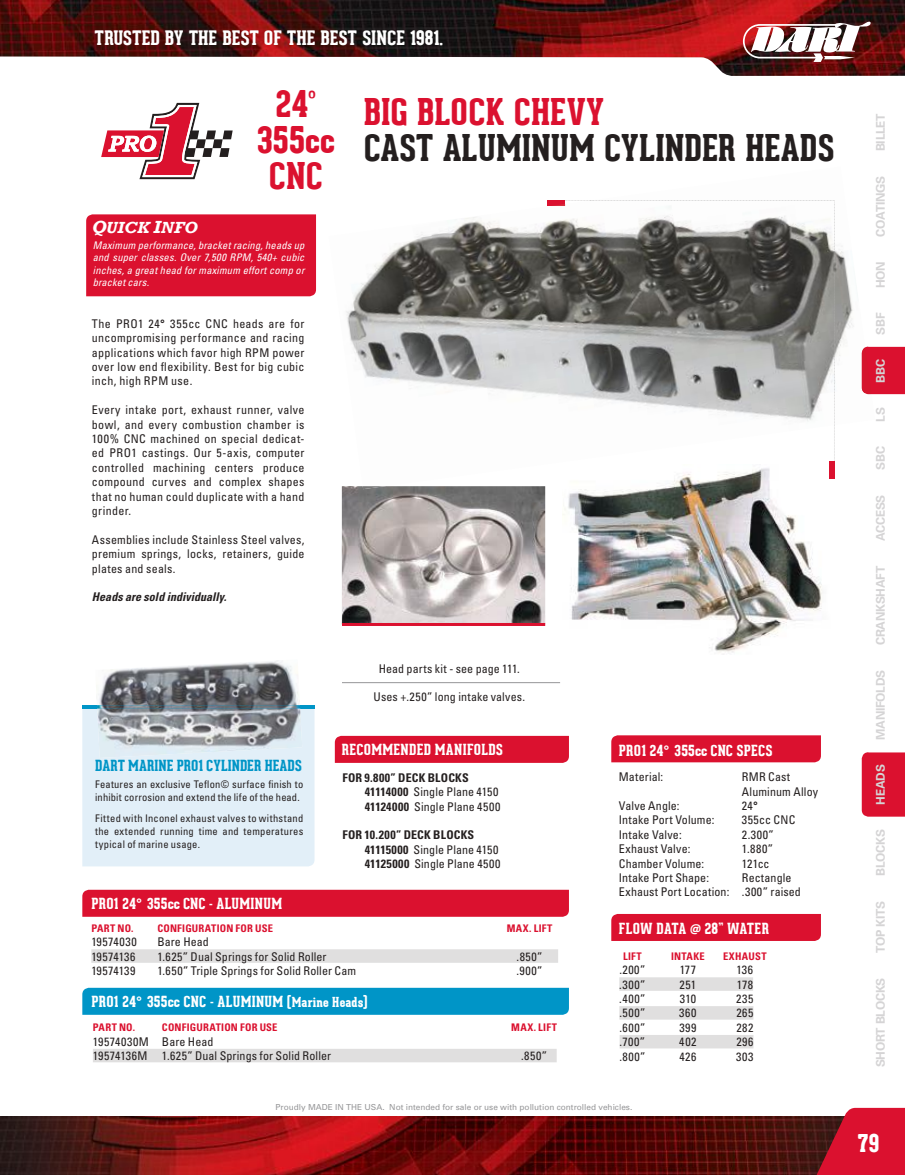
<style>
.page{position:relative;width:905px;height:1175px;background:#fff}
.page>*{position:absolute;margin:0;border:0;box-sizing:border-box;transform-origin:0 0}
.t1{font:800 36px "Geared Slab";color:#241f1f}
.t2{font:800 36px/36px "Geared Slab";color:#db112f;text-align:center}
.t3{font:800 24px "Geared Slab";color:#fff}
.t4{font:800 19.5px "Geared Slab";color:#fff}
.t5{font:italic 700 16.5px "Rockwell";letter-spacing:.02em;color:#fff}
.t6{font:800 15px "Geared Slab";letter-spacing:.015em;color:#fff}
.t7{font:800 15px "Geared Slab";color:#0095c7}
.t8{font:condensed 12px/14.4px "Univers";letter-spacing:.02em;color:#241f1f;text-align:justify}
.t9{font:700 condensed 12px/14.4px "Univers";letter-spacing:.015em;color:#241f1f}
.t10{font:700 12px "Univers";letter-spacing:-.02em;color:#d5d4d5}
.t11{font:italic 700 condensed 12px "Univers";color:#241f1f}
.t12{font:condensed 12px "Univers";color:#241f1f}
.t13{font:condensed 12px "Univers";letter-spacing:.04em;color:#241f1f}
.t14{font:condensed 10.5px/12.6px "Univers";letter-spacing:.02em;color:#241f1f}
.t15{font:italic condensed 10.5px/12.6px "Univers";letter-spacing:.015em;color:#fff;text-align:justify}
.t16{font:700 condensed 10.5px "Univers";letter-spacing:.02em;color:#db112f}
.t17{font:8.25px "Univers";color:#969698}
.s1{font-size:18px}
.s2{font-weight:900;font-stretch:normal}
.s3{font-family:"Univers";font-weight:900}
.s4{font-weight:400}
.s5{font-size:13.5px}
</style>
<div class="page">
<div style="left:86px;top:214px;width:230px;height:82px;background:#db112f"></div>
<img style="left:562px;top:486px;width:261px;height:169px">
<div style="left:611px;top:735px;width:210px;height:27px;background:#db112f"></div>
<div style="left:611px;top:914px;width:210px;height:27px;background:#db112f"></div>
<div style="left:619px;top:977px;width:134px;height:13px;background:#e0dfdf"></div>
<div style="left:619px;top:1006px;width:134px;height:13px;background:#e0dfdf"></div>
<div style="left:619px;top:1035px;width:134px;height:13px;background:#e0dfdf"></div>
<div style="left:82px;top:889px;width:487px;height:27px;background:#db112f"></div>
<div style="left:82px;top:987px;width:487px;height:27px;background:#0095c7"></div>
<div style="left:91px;top:949px;width:467px;height:13px;background:#e0dfdf"></div>
<div style="left:93px;top:1048px;width:463px;height:14px;background:#e0dfdf"></div>
<img style="left:342px;top:486px;width:203px;height:137px">
<svg style="left:101px;top:103px;width:132px;height:76px"></svg>
<div style="left:82px;top:708px;width:232px;height:158px;background:#e2eff8"></div>
<hr style="left:82px;top:705px;width:232px;height:3px;background:#0095c7">
<img style="left:98px;top:660px;width:202px;height:45px">
<img style="left:97px;top:708px;width:205px;height:50px">
<img style="left:97px;top:705px;width:203px;height:3px">
<div style="left:335px;top:736px;width:234px;height:27px;background:#db112f"></div>
<hr style="left:342px;top:682px;width:218px;height:1px;background:#969698">
<hr style="left:342px;top:623px;width:203px;height:3px;background:#db112f">
<svg style="left:861px;top:346px;width:43px;height:471px"></svg>
<img style="left:0;top:0;width:904px;height:76px">
<img style="left:743px;top:22px;width:127px;height:40px">
<img style="left:0;top:1116px;width:803px;height:58px">
<svg style="left:803px;top:1107px;width:101px;height:67px;background:#b82236"></svg>
<img style="left:346px;top:200px;width:525px;height:286px">
<svg style="left:550px;top:200px;width:284px;height:261px"></svg>
<img style="left:363px;top:486px;width:22px;height:3px">
<img style="left:861px;top:394px;width:13px;height:27px">
<img style="left:861px;top:347px;width:10px;height:47px">
<img style="left:861px;top:322px;width:3px;height:20px">
<h3 class="t4" style="left:94px;top:27px;width:350px">TRUSTED BY THE BEST OF THE BEST SINCE 1981.</h3>
<h1 class="t2" style="left:257px;top:87px;width:79px">24°<br>355cc<br>CNC</h1>
<h3 class="t5" style="left:92px;top:217px;width:107px"><span class="s1">Q</span>UICK <span class="s1">I</span>NFO</h3>
<p class="t15" style="left:93px;top:238px;width:213px">Maximum performance, bracket racing, heads up and super classes. Over 7,500 RPM, 540+ cubic inches, a great head for maximum effort comp or bracket cars.</p>
<p class="t8" style="left:92px;top:316px;width:214px">The PRO1 24<span class="s2">°</span> 355cc CNC heads are for uncompromising performance and racing applications which favor high RPM power over low end flexibility. Best for big cubic inch, high RPM use.</p>
<p class="t8" style="left:92px;top:402px;width:214px">Every intake port, exhaust runner, valve bowl, and every combustion chamber is 100% CNC machined on special dedicat&shy;ed PRO1 castings. Our 5-axis, computer controlled machining centers produce compound curves and complex shapes that no human could duplicate with a hand grinder.</p>
<p class="t8" style="left:92px;top:532px;width:214px">Assemblies include Stainless Steel valves, premium springs, locks, retainers, guide plates and seals.</p>
<p class="t11" style="left:92px;top:590px;width:136px">Heads are sold individually.</p>
<h1 class="t2" style="left:364px;top:95px;width:242px">BIG BLOCK CHEVY</h1>
<h1 class="t1" style="left:364px;top:128px;width:472px">CAST ALUMINUM CYLINDER HEADS</h1>
<p class="t7" style="left:95px;top:757px;width:208px">DART MARINE PRO1 CYLINDER HEADS</p>
<p class="t14" style="left:95px;top:778px;width:210px">Features an exclusive Teflon© surface finish to inhibit corrosion and extend the life of the head.</p>
<p class="t14" style="left:95px;top:812px;width:210px;text-align:justify">Fitted with Inconel exhaust valves to withstand the extended running time and temperatures typical of marine usage.</p>
<p class="t6" style="left:91px;top:895px;width:192px">PRO1 24<span class="s3">°</span> 355cc CNC - ALUMINUM</p>
<p class="t8" style="left:379px;top:661px;width:143px">Head parts kit - see page 111.</p>
<p class="t8" style="left:373px;top:689px;width:153px">Uses +.250” long intake valves.</p>
<p class="t6" style="left:342px;top:741px;width:163px">RECOMMENDED MANIFOLDS</p>
<p class="t9" style="left:365px;top:770px;width:137px;text-indent:-22px">FOR 9.800” DECK BLOCKS<br>41114000 <span class="s4">Single Plane 4150<br></span>41124000 <span class="s4">Single Plane 4500</span></p>
<p class="t9" style="left:365px;top:827px;width:137px;text-indent:-22px">FOR 10.200” DECK BLOCKS<br>41115000 <span class="s4">Single Plane 4150<br></span>41125000 <span class="s4">Single Plane 4500</span></p>
<p class="t6" style="left:618px;top:741px;width:155px">PRO1 24<span class="s3">°</span> 355cc CNC SPECS</p>
<p class="t8" style="left:618px;top:769px;width:46px">Material:</p>
<p class="t8" style="left:741px;top:769px;width:78px">RMR Cast<br>Aluminum Alloy</p>
<p class="t8" style="left:618px;top:798px;width:62px">Valve Angle:</p>
<p class="t8" style="left:741px;top:798px;width:18px">24<span class="s2">°</span></p>
<p class="t8" style="left:618px;top:812px;width:97px">Intake Port Volume:</p>
<p class="t8" style="left:741px;top:812px;width:55px">355cc CNC</p>
<p class="t8" style="left:618px;top:827px;width:64px">Intake Valve:</p>
<p class="t8" style="left:741px;top:827px;width:33px">2.300”</p>
<p class="t8" style="left:618px;top:841px;width:73px">Exhaust Valve:</p>
<p class="t8" style="left:741px;top:841px;width:33px">1.880”</p>
<p class="t8" style="left:618px;top:855px;width:87px">Chamber Volume:</p>
<p class="t8" style="left:741px;top:855px;width:29px">121cc</p>
<p class="t8" style="left:618px;top:870px;width:92px">Intake Port Shape:</p>
<p class="t8" style="left:618px;top:870px;width:184px;text-indent:123px">Rectangle<br>Exhaust Port Location: .300” raised</p>
<p class="t16" style="left:91px;top:921px;width:44px">PART NO.</p>
<p class="t16" style="left:157px;top:921px;width:117px">CONFIGURATION FOR USE</p>
<p class="t16" style="left:506px;top:921px;width:47px">MAX. LIFT</p>
<p class="t13" style="left:91px;top:934px;width:47px">19574030</p>
<p class="t8" style="left:157px;top:934px;width:53px">Bare Head</p>
<p class="t12" style="left:91px;top:948px;width:46px">19574136</p>
<p class="t8" style="left:157px;top:948px;width:171px">1.625” Dual Springs for Solid Roller</p>
<p class="t8" style="left:516px;top:948px;width:27px">.850”</p>
<p class="t12" style="left:91px;top:963px;width:46px">19574139</p>
<p class="t8" style="left:157px;top:963px;width:200px">1.650” Triple Springs for Solid Roller Cam</p>
<p class="t8" style="left:516px;top:963px;width:28px">.900”</p>
<p class="t6" style="left:91px;top:993px;width:277px">PRO1 24<span class="s3">°</span> 355cc CNC - ALUMINUM <span class="s5">(Marine Heads)</span></p>
<p class="t16" style="left:93px;top:1021px;width:44px">PART NO.</p>
<p class="t16" style="left:162px;top:1021px;width:117px">CONFIGURATION FOR USE</p>
<p class="t16" style="left:511px;top:1021px;width:47px">MAX. LIFT</p>
<p class="t8" style="left:93px;top:1033px;width:240px">19574030M Bare Head<br>19574136M 1.625” Dual Springs for Solid Roller</p>
<p class="t8" style="left:521px;top:1048px;width:27px">.850”</p>
<p class="t6" style="left:618px;top:919px;width:152px">FLOW DATA @ 28” WATER</p>
<p class="t16" style="left:623px;top:949px;width:20px">LIFT</p>
<p class="t16" style="left:671px;top:949px;width:35px">INTAKE</p>
<p class="t16" style="left:723px;top:949px;width:45px">EXHAUST</p>
<p class="t8" style="left:619px;top:962px;width:28px">.200”</p>
<p class="t8" style="left:679px;top:962px;width:18px">177</p>
<p class="t8" style="left:736px;top:962px;width:18px">136</p>
<p class="t8" style="left:619px;top:976px;width:28px">.300”</p>
<p class="t8" style="left:679px;top:976px;width:18px">251</p>
<p class="t8" style="left:736px;top:976px;width:18px">178</p>
<p class="t8" style="left:619px;top:991px;width:28px">.400”</p>
<p class="t8" style="left:679px;top:991px;width:18px">310</p>
<p class="t8" style="left:736px;top:991px;width:19px">235</p>
<p class="t8" style="left:619px;top:1005px;width:28px">.500”</p>
<p class="t8" style="left:679px;top:1005px;width:19px">360</p>
<p class="t8" style="left:736px;top:1005px;width:19px">265</p>
<p class="t8" style="left:619px;top:1020px;width:28px">.600”</p>
<p class="t8" style="left:679px;top:1020px;width:19px">399</p>
<p class="t8" style="left:736px;top:1020px;width:19px">282</p>
<p class="t8" style="left:619px;top:1034px;width:27px">.700”</p>
<p class="t8" style="left:679px;top:1034px;width:19px">402</p>
<p class="t8" style="left:736px;top:1034px;width:19px">296</p>
<p class="t8" style="left:619px;top:1048px;width:28px">.800”</p>
<p class="t8" style="left:679px;top:1048px;width:18px">426</p>
<p class="t8" style="left:736px;top:1048px;width:19px">303</p>
<p class="t17" style="left:275px;top:1101px;width:358px">Proudly MADE IN THE USA. Not intended for sale or use with pollution controlled vehicles.</p>
<p class="t10" style="left:872px;top:151px;width:40px;rotate:-90deg">BILLET</p>
<p class="t10" style="left:872px;top:237px;width:62px;rotate:-90deg">COATINGS</p>
<p class="t10" style="left:872px;top:288px;width:28px;rotate:-90deg">HON</p>
<p class="t10" style="left:872px;top:335px;width:24px;rotate:-90deg">SBF</p>
<p class="t10" style="left:872px;top:383px;width:25px;rotate:-90deg">BBC</p>
<p class="t10" style="left:872px;top:422px;width:16px;rotate:-90deg">LS</p>
<p class="t10" style="left:872px;top:470px;width:25px;rotate:-90deg">SBC</p>
<p class="t10" style="left:872px;top:541px;width:48px;rotate:-90deg">ACCESS</p>
<p class="t10" style="left:872px;top:645px;width:81px;rotate:-90deg">CRANKSHAFT</p>
<p class="t10" style="left:872px;top:739px;width:72px;rotate:-90deg">MANIFOLDS</p>
<p class="t10" style="left:872px;top:804px;width:42px;rotate:-90deg">HEADS</p>
<p class="t10" style="left:872px;top:876px;width:48px;rotate:-90deg">BLOCKS</p>
<p class="t10" style="left:872px;top:953px;width:54px;rotate:-90deg">TOP KITS</p>
<p class="t10" style="left:872px;top:1067px;width:91px;rotate:-90deg">SHORT BLOCKS</p>
<h2 class="t3" style="left:857px;top:1129px;width:23px">79</h2>
</div>
